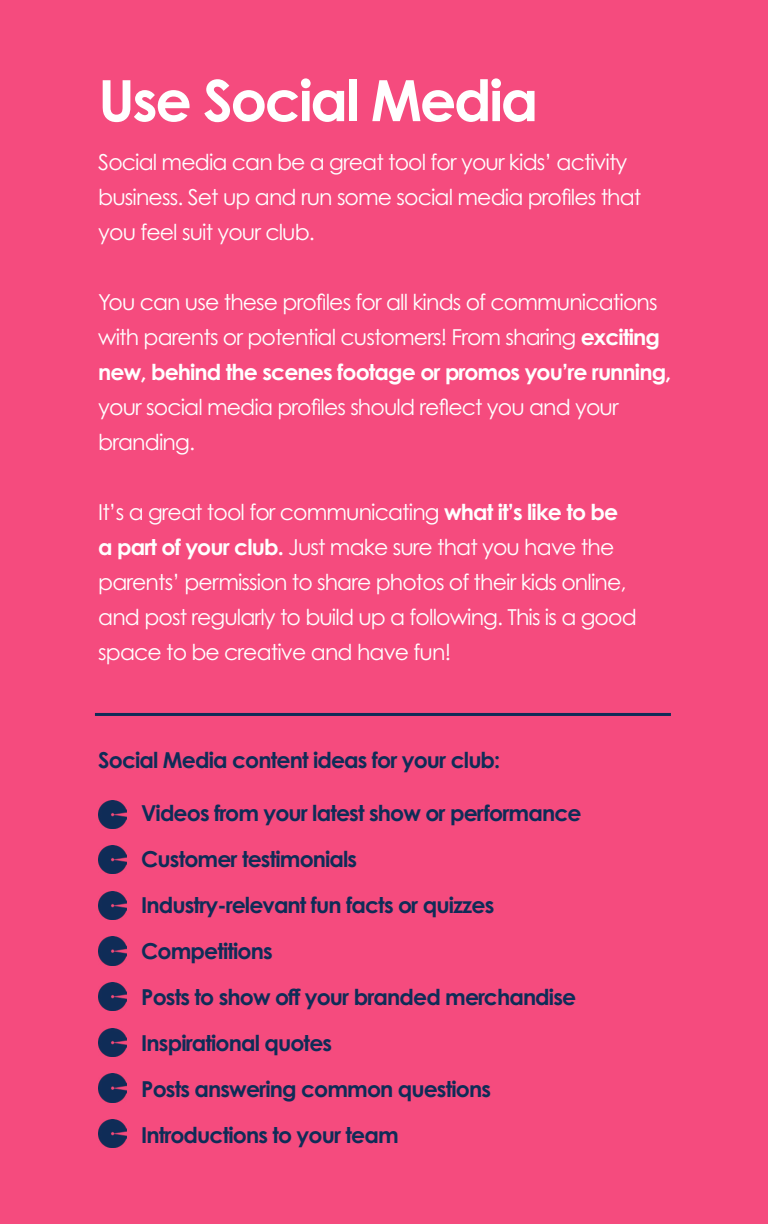
<style>
.page{position:relative;width:768px;height:1224px;background:#f54b7e}
.page>*{position:absolute;margin:0;border:0;box-sizing:border-box;transform-origin:0 0}
.t1{font:700 57px "Century Gothic Pro";letter-spacing:-.04em;color:#fff}
.t2{font:22px/35px "Century Gothic Pro";letter-spacing:-.04em;color:#fff}
.t3{font:700 22px/46px "Century Gothic Pro";letter-spacing:-.04em;color:#0f2c57}
.s1{font-weight:700}
</style>
<div class="page">
<img style="left:98px;top:800px;width:28px;height:28px">
<img style="left:98px;top:846px;width:28px;height:28px">
<img style="left:98px;top:983px;width:28px;height:28px">
<img style="left:98px;top:891px;width:28px;height:28px">
<img style="left:98px;top:1028px;width:28px;height:28px">
<img style="left:98px;top:1074px;width:28px;height:28px">
<img style="left:98px;top:1120px;width:28px;height:28px">
<img style="left:98px;top:937px;width:28px;height:28px">
<hr style="left:95px;top:713px;width:576px;height:3px;background:#0f2c57">
<h1 class="t1" style="left:98px;top:65px;width:442px">Use Social Media</h1>
<p class="t2" style="left:98px;top:145px;width:545px">Social media can be a great tool for your kids’ activity business. Set up and run some social media profiles that you feel suit your club.</p>
<p class="t2" style="left:98px;top:285px;width:575px">You can use these profiles for all kinds of communications with parents or potential customers! From sharing <span class="s1">exciting new, behind the scenes footage or promos you’re running,</span></p>
<p class="t2" style="left:98px;top:390px;width:522px">your social media profiles should reflect you and your branding.</p>
<p class="t2" style="left:98px;top:495px;width:540px">It’s a great tool for communicating <span class="s1">what it’s like to be a part of your club.</span> Just make sure that you have the parents’ permission to share photos of their kids online, and post regularly to build up a following. This is a good space to be creative and have fun!</p>
<p class="t3" style="left:98px;top:737px;width:404px">Social Media content ideas for your club:</p>
<p class="t3" style="left:141px;top:790px;width:442px">Videos from your latest show or performance<br>Customer testimonials<br>Industry-relevant fun facts or quizzes<br>Competitions<br>Posts to show off your branded merchandise<br>Inspirational quotes<br>Posts answering common questions<br>Introductions to your team</p>
</div>
